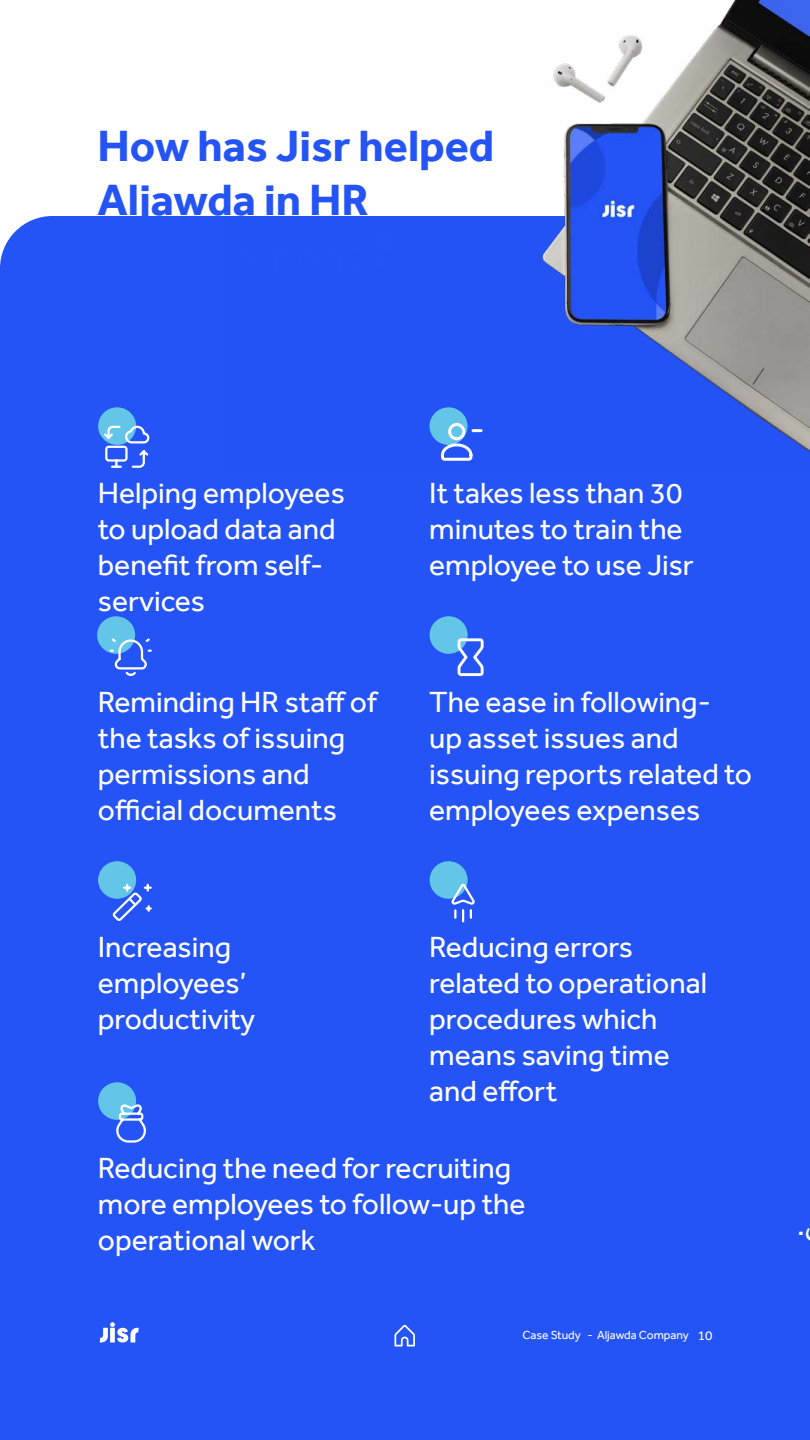
<style>
.page{position:relative;width:810px;height:1440px;background:#fff}
.page>*{position:absolute;margin:0;border:0;box-sizing:border-box;transform-origin:0 0}
.t1{font:700 45px/54px "Effra Arbc";color:#2454f5}
.t2{font:30px/36px "Effra Arbc";color:#fff}
.t3{font:12px "Effra Arbc";color:#fff}
.s1{font-size:13.5px}
</style>
<div class="page">
<div style="left:0;top:216px;width:810px;height:1224px;background:#2454f5"></div>
<img style="left:228px;top:0;width:582px;height:472px">
<div style="left:98px;top:407px;width:38px;height:38px;background:#63c5e7;border-radius:50%"></div>
<svg style="left:102px;top:425px;width:48px;height:44px"></svg>
<div style="left:430px;top:616px;width:38px;height:38px;background:#63c5e7;border-radius:50%"></div>
<svg style="left:458px;top:638px;width:26px;height:38px"></svg>
<div style="left:430px;top:861px;width:38px;height:38px;background:#63c5e7;border-radius:50%"></div>
<div style="left:97px;top:616px;width:38px;height:38px;background:#63c5e7;border-radius:50%"></div>
<div style="left:98px;top:1082px;width:38px;height:38px;background:#63c5e7;border-radius:50%"></div>
<div style="left:430px;top:407px;width:38px;height:38px;background:#63c5e7;border-radius:50%"></div>
<svg style="left:440px;top:421px;width:44px;height:41px"></svg>
<svg style="left:109px;top:636px;width:44px;height:40px"></svg>
<svg style="left:449px;top:882px;width:27px;height:42px"></svg>
<div style="left:98px;top:861px;width:38px;height:38px;background:#63c5e7;border-radius:50%"></div>
<svg style="left:111px;top:885px;width:42px;height:38px"></svg>
<svg style="left:113px;top:1102px;width:36px;height:42px"></svg>
<svg style="left:394px;top:1325px;width:21px;height:21px"></svg>
<svg style="left:100px;top:1322px;width:39px;height:20px"></svg>
<h1 class="t1" style="left:98px;top:118px;width:398px">How has Jisr helped<br>Aljawda in HR</h1>
<p class="t2" style="left:98px;top:475px;width:248px">Helping employees to upload data and benefit from self&shy;services</p>
<p class="t2" style="left:98px;top:684px;width:281px">Reminding HR staff of the tasks of issuing permissions and official documents</p>
<p class="t2" style="left:98px;top:929px;width:159px">Increasing employees’ productivity</p>
<p class="t2" style="left:429px;top:475px;width:266px">It takes less than 30 minutes to train the employee to use Jisr</p>
<p class="t2" style="left:429px;top:684px;width:324px">The ease in following-<br>up asset issues and issuing reports related to employees expenses</p>
<p class="t2" style="left:429px;top:929px;width:279px">Reducing errors related to operational procedures which means saving time and effort</p>
<p class="t2" style="left:98px;top:1150px;width:429px">Reducing the need for recruiting more employees to follow-up the operational work</p>
<p class="t3" style="left:522px;top:1328px;width:192px">Case Study - Aljawda Company <span class="s1">10</span></p>
<p class="t2" style="left:797px;top:1207px;width:9px">.</p>
</div>
